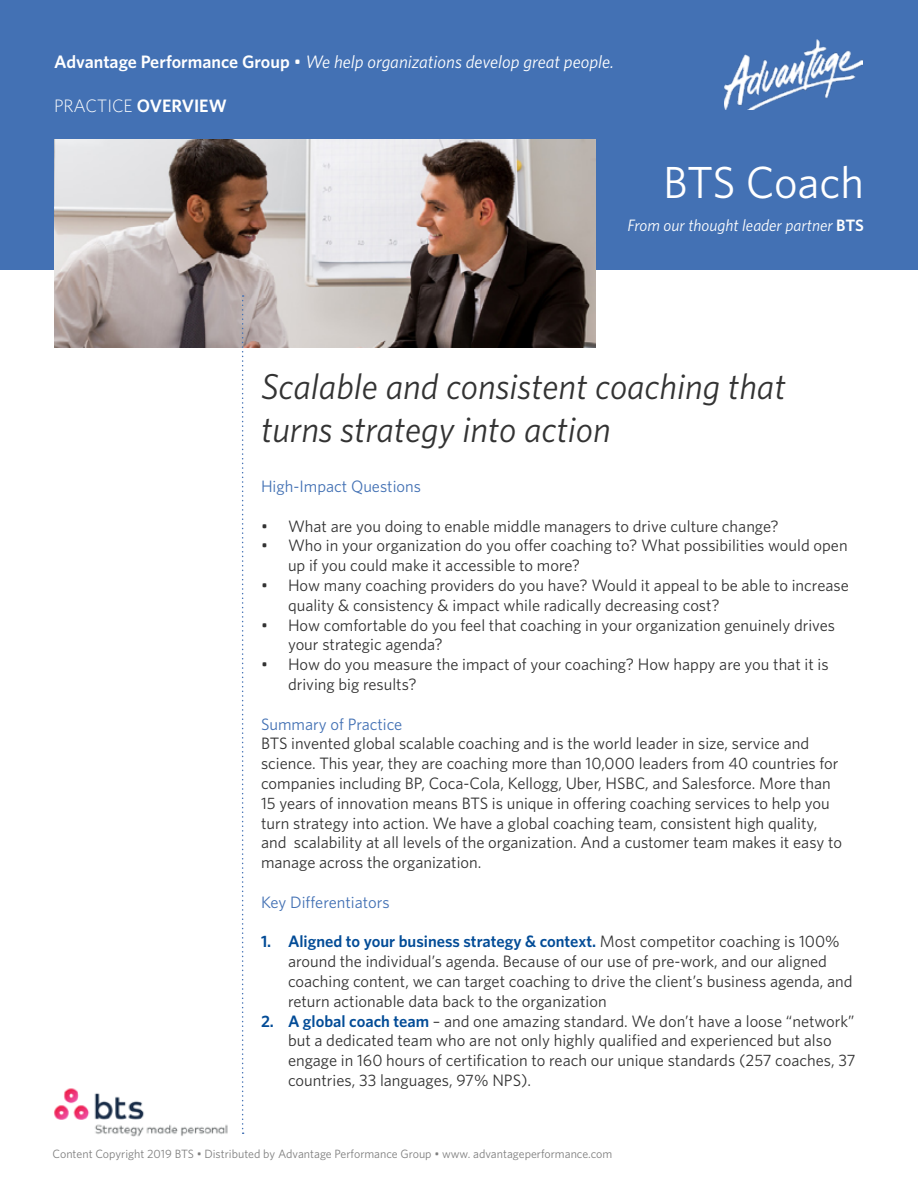
<style>
.page{position:relative;width:918px;height:1188px;background:#fff}
.page>*{position:absolute;margin:0;border:0;box-sizing:border-box;transform-origin:0 0}
.t1{font:45px "Whitney";letter-spacing:-.005em;color:#fff}
.t2{font:italic 36px/43.2px "Whitney";color:#333}
.t3{font:italic 18px "Whitney";color:#fff}
.t4{font:300 18px "Whitney";color:#fff}
.t5{font:16.5px/19.8px "Whitney";color:#333}
.t6{font:16.5px "Whitney";color:#4371b4}
.t7{font:italic 16.5px "Whitney";color:#fff}
.t8{font:12px "Whitney";color:#808080}
.s1{font-weight:600;font-style:normal}
.s2{font-style:normal}
.s3{font-weight:600}
.s4{font-weight:600;color:#034c97}
</style>
<div class="page">
<div style="left:0;top:0;width:918px;height:270px;background:#4371b4"></div>
<img style="left:54px;top:140px;width:542px;height:208px">
<svg style="left:242px;top:295px;width:2px;height:839px"></svg>
<img style="left:725px;top:40px;width:138px;height:69px">
<img style="left:54px;top:1088px;width:174px;height:49px">
<p class="t3" style="left:54px;top:50px;width:562px"><span class="s1">Advantage Performance Group</span> <span class="s2">•</span> We help organizations develop great people.</p>
<p class="t4" style="left:54px;top:93px;width:174px">PRACTICE <span class="s3">OVERVIEW</span></p>
<p class="t1" style="left:663px;top:152px;width:202px">BTS Coach</p>
<p class="t7" style="left:628px;top:215px;width:238px">From our thought leader partner <span class="s1">BTS</span></p>
<p class="t2" style="left:261px;top:364px;width:526px">Scalable and consistent coaching that turns strategy into action</p>
<p class="t6" style="left:261px;top:475px;width:162px">High-Impact Questions</p>
<p class="t5" style="left:261px;top:516px;width:519px">• What are you doing to enable middle managers to drive culture change?</p>
<p class="t5" style="left:288px;top:535px;width:561px;text-indent:-27px">• Who in your organization do you offer coaching to? What possibilities would open up if you could make it accessible to more?</p>
<p class="t5" style="left:288px;top:575px;width:562px;text-indent:-27px">• How many coaching providers do you have? Would it appeal to be able to increase quality &amp; consistency &amp; impact while radically decreasing cost?</p>
<p class="t5" style="left:288px;top:615px;width:549px;text-indent:-27px">• How comfortable do you feel that coaching in your organization genuinely drives your strategic agenda?</p>
<p class="t5" style="left:288px;top:654px;width:542px;text-indent:-27px">• How do you measure the impact of your coaching? How happy are you that it is driving big results?</p>
<p class="t6" style="left:261px;top:713px;width:143px">Summary of Practice</p>
<p class="t5" style="left:261px;top:733px;width:583px">BTS invented global scalable coaching and is the world leader in size, service and science. This year, they are coaching more than 10,000 leaders from 40 countries for companies including BP, Coca-Cola, Kellogg, Uber, HSBC, and Salesforce. More than 15 years of innovation means BTS is unique in offering coaching services to help you turn strategy into action. We have a global coaching team, consistent high quality, and scalability at all levels of the organization. And a customer team makes it easy to manage across the organization.</p>
<p class="t6" style="left:261px;top:891px;width:130px">Key Differentiators</p>
<p class="t5" style="left:288px;top:931px;width:566px;text-indent:-27px"><span class="s4">1. Aligned to your business strategy &amp; context.</span> Most competitor coaching is 100% around the individual’s agenda. Because of our use of pre-work, and our aligned coaching content, we can target coaching to drive the client’s business agenda, and return actionable data back to the organization</p>
<p class="t5" style="left:288px;top:1011px;width:569px;text-indent:-27px"><span class="s4">2. A global coach team</span> – and one amazing standard. We don’t have a loose “network” but a dedicated team who are not only highly qualified and experienced but also engage in 160 hours of certification to reach our unique standards (257 coaches, 37 countries, 33 languages, 97% NPS).</p>
<p class="t8" style="left:53px;top:1146px;width:561px">Content Copyright 2019 BTS • Distributed by Advantage Performance Group • www. advantageperformance.com</p>
</div>
